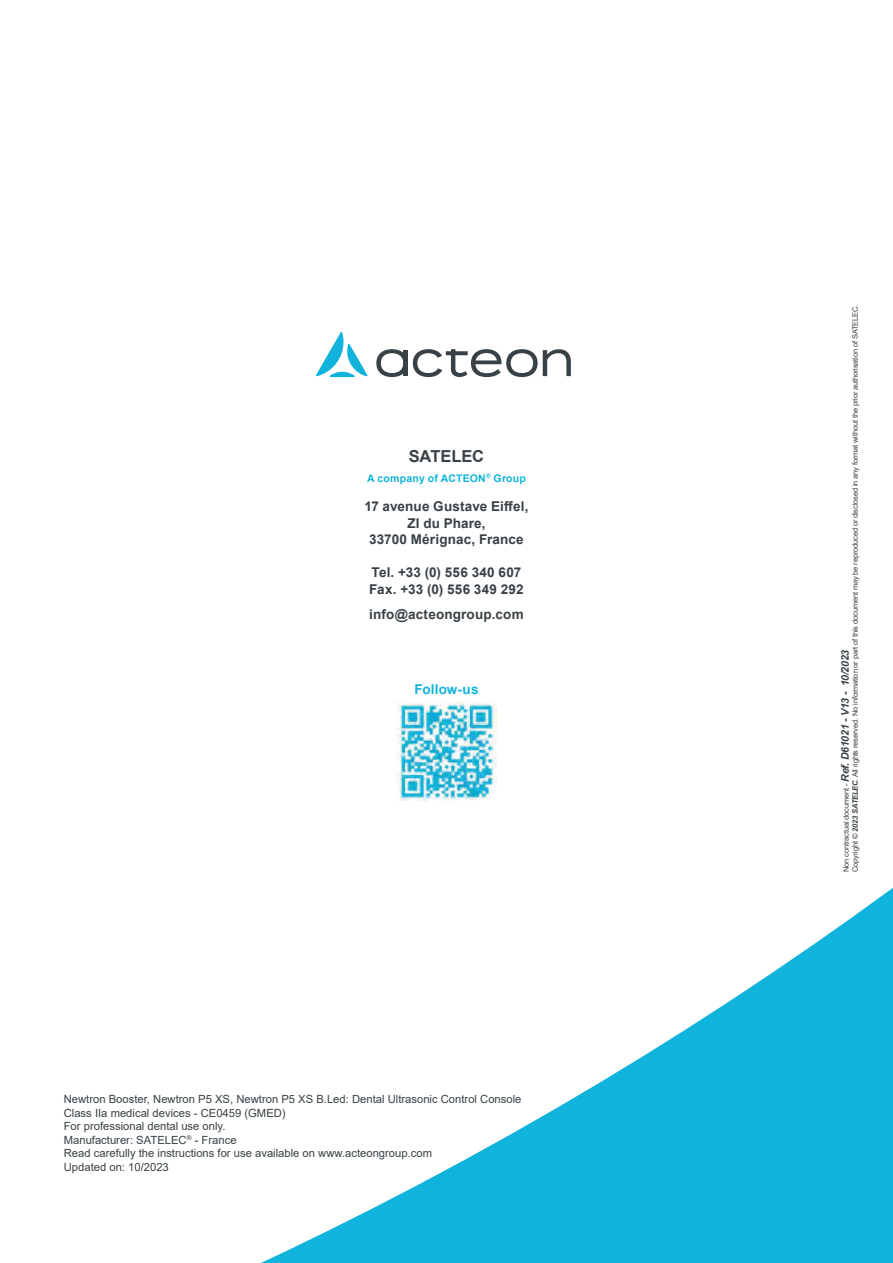
<style>
.page{position:relative;width:893px;height:1263px;background:#fff}
.page>*{position:absolute;margin:0;border:0;box-sizing:border-box;transform-origin:0 0}
.t1{font:700 16.5px "Arial";letter-spacing:-.005em;color:#384145}
.t2{font:700 13.5px/16.5px "Arial";letter-spacing:.01em;color:#384145;text-align:center}
.t3{font:700 13.5px "Arial";letter-spacing:.01em;color:#10b3db}
.t4{font:11.25px/13.5px "Arial";color:#384145}
.t5{font:700 10.5px "Arial";letter-spacing:.02em;color:#10b3db}
.t6{font:7.5px/9px "Arial";letter-spacing:-.02em;color:#384145}
.s1{font-weight:700;font-style:italic;font-size:10.5px}
.s2{font-weight:700;font-style:italic}
</style>
<div class="page">
<svg style="left:261px;top:888px;width:632px;height:375px"></svg>
<svg style="left:316px;top:332px;width:52px;height:45px"></svg>
<svg style="left:376px;top:349px;width:195px;height:28px"></svg>
<div style="left:403px;top:350px;width:5px;height:26px;background:#384145"></div>
<img style="left:397px;top:701px;width:99px;height:99px">
<h1 class="t1" style="left:409px;top:445px;width:77px">SATELEC</h1>
<p class="t5" style="left:367px;top:471px;width:160px">A company of ACTEON<sup>®</sup> Group</p>
<p class="t2" style="left:364px;top:498px;width:166px">17 avenue Gustave Eiffel,<br>ZI du Phare,<br>33700 Mérignac, France</p>
<p class="t2" style="left:369px;top:564px;width:156px;text-align:left">Tel. +33 (0) 556 340 607<br>Fax. +33 (0) 556 349 292</p>
<p class="t2" style="left:369px;top:606px;width:156px">info@acteongroup.com</p>
<p class="t3" style="left:414px;top:679px;width:66px">Follow-us</p>
<p class="t4" style="left:64px;top:1092px;width:459px">Newtron Booster, Newtron P5 XS, Newtron P5 XS B.Led: Dental Ultrasonic Control Console Class IIa medical devices - CE0459 (GMED)<br>For professional dental use only.<br>Manufacturer: SATELEC<sup>®</sup> - France<br>Read carefully the instructions for use available on www.acteongroup.com<br>Updated on: 10/2023</p>
<p class="t6" style="left:842px;top:872px;width:569px;rotate:-90deg">Non contractual document - <span class="s1">Ref. D61021 - V13 - 10/2023<br></span>Copyright © <span class="s2">2023 SATELEC</span>. All rights reserved. No information or part of this document may be reproduced or disclosed in any format without the prior authorisation of SATELEC.</p>
</div>
